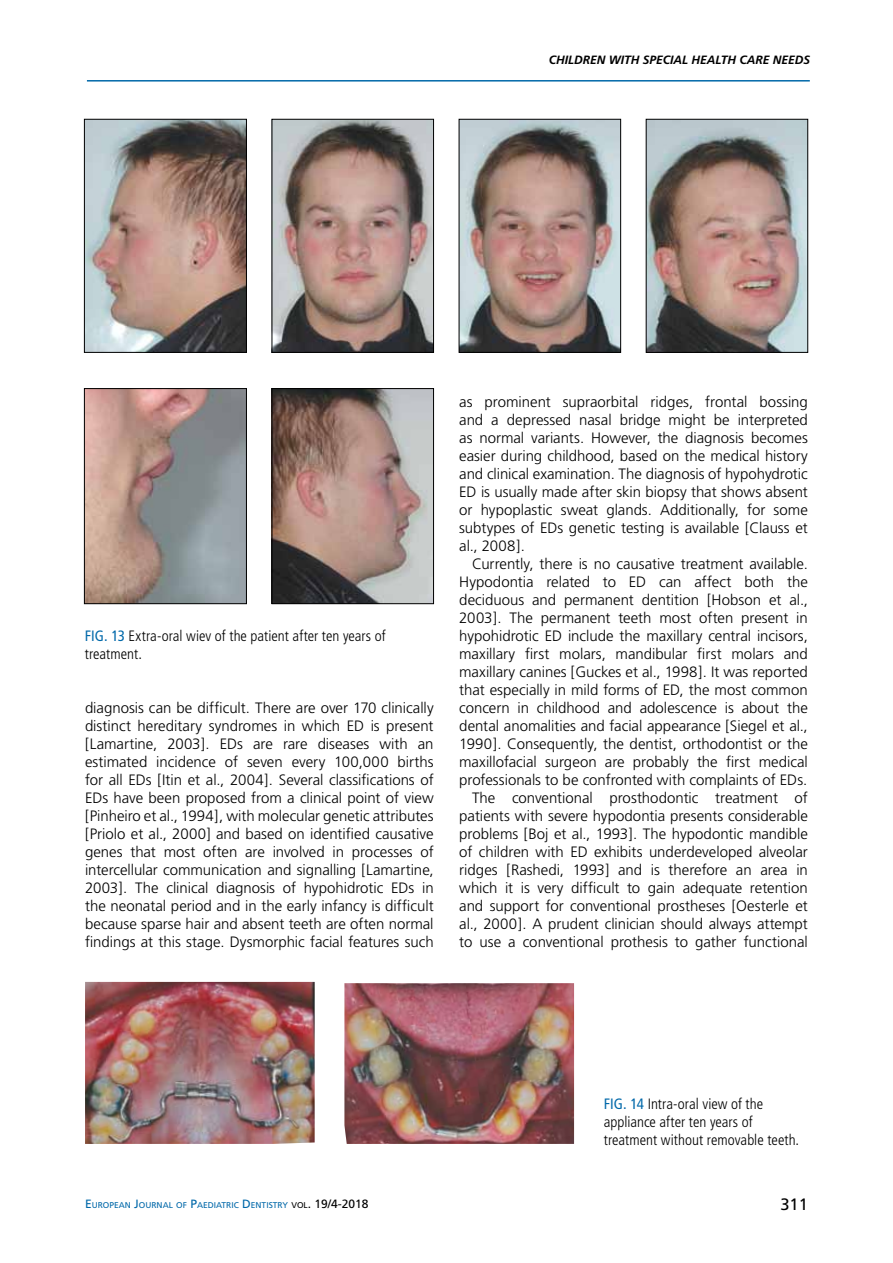
<style>
.page{position:relative;width:893px;height:1263px;background:#fff}
.page>*{position:absolute;margin:0;border:0;box-sizing:border-box;transform-origin:0 0}
.t1{font:16.5px "Frutiger";color:#000}
.t2{font:300 15px/18px "Frutiger";color:#000;text-align:justify}
.t3{font:300 condensed 15px/18px "Frutiger";color:#000}
.t4{font:italic 700 12px "Frutiger";color:#000}
.t5{font:8.4px "Frutiger";color:#0068a9}
.s1{font-weight:400;color:#0068a9}
.s2{font-size:12px}
.s3{color:#000}
.s4{font-size:12px;color:#000}
</style>
<div class="page">
<hr style="left:87px;top:80px;width:723px;height:2px;background:#0068a9">
<img style="left:86px;top:121px;width:159px;height:230px">
<div style="left:84px;top:119px;width:163px;height:234px;border:1px solid #000"></div>
<img style="left:86px;top:390px;width:159px;height:212px">
<div style="left:84px;top:388px;width:163px;height:216px;border:1px solid #000"></div>
<img style="left:274px;top:121px;width:158px;height:230px">
<div style="left:272px;top:119px;width:162px;height:234px;border:1px solid #000"></div>
<img style="left:274px;top:390px;width:158px;height:212px">
<div style="left:272px;top:388px;width:162px;height:216px;border:1px solid #000"></div>
<img style="left:461px;top:121px;width:158px;height:230px">
<div style="left:459px;top:119px;width:162px;height:234px;border:1px solid #000"></div>
<img style="left:648px;top:121px;width:158px;height:230px">
<div style="left:646px;top:119px;width:162px;height:234px;border:1px solid #000"></div>
<img style="left:85px;top:982px;width:230px;height:162px">
<img style="left:344px;top:983px;width:230px;height:161px">
<p class="t4" style="left:549px;top:53px;width:263px">CHILDREN WITH SPECIAL HEALTH CARE NEEDS</p>
<p class="t3" style="left:85px;top:627px;width:302px"><span class="s1">fig. 13</span> Extra-oral wiev of the patient after ten years of treatment.</p>
<p class="t2" style="left:85px;top:699px;width:350px">diagnosis can be difficult. There are over 170 clinically distinct hereditary syndromes in which ED is present [Lamartine, 2003]. EDs are rare diseases with an estimated incidence of seven every 100,000 births for all EDs [Itin et al., 2004]. Several classifications of EDs have been proposed from a clinical point of view [Pinheiro et al., 1994], with molecular genetic attributes [Priolo et al., 2000] and based on identified causative genes that most often are involved in processes of intercellular communication and signalling [Lamartine, 2003]. The clinical diagnosis of hypohidrotic EDs in the neonatal period and in the early infancy is difficult because sparse hair and absent teeth are often normal findings at this stage. Dysmorphic facial features such</p>
<p class="t2" style="left:459px;top:393px;width:350px">as prominent supraorbital ridges, frontal bossing and a depressed nasal bridge might be interpreted as normal variants. However, the diagnosis becomes easier during childhood, based on the medical history and clinical examination. The diagnosis of hypohydrotic ED is usually made after skin biopsy that shows absent or hypoplastic sweat glands. Additionally, for some subtypes of EDs genetic testing is available [Clauss et al., 2008].</p>
<p class="t2" style="left:459px;top:555px;width:350px;text-align:right">Currently, there is no causative treatment available.<br>Hypodontia related to ED can affect both the deciduous and permanent dentition [Hobson et al., 2003]. The permanent teeth most often present in hypohidrotic ED include the maxillary central incisors, maxillary first molars, mandibular first molars and maxillary canines [Guckes et al., 1998]. It was reported that especially in mild forms of ED, the most common concern in childhood and adolescence is about the dental anomalities and facial appearance [Siegel et al., 1990]. Consequently, the dentist, orthodontist or the maxillofacial surgeon are probably the first medical professionals to be confronted with complaints of EDs.<br>The conventional prosthodontic treatment of patients with severe hypodontia presents considerable problems [Boj et al., 1993]. The hypodontic mandible of children with ED exhibits underdeveloped alveolar ridges [Rashedi, 1993] and is therefore an area in which it is very difficult to gain adequate retention and support for conventional prostheses [Oesterle et al., 2000]. A prudent clinician should always attempt to use a conventional prothesis to gather functional</p>
<p class="t3" style="left:604px;top:1095px;width:197px"><span class="s1">fig. 14</span> Intra-oral view of the appliance after ten years of treatment without removable teeth.</p>
<p class="t5" style="left:85px;top:1200px;width:285px"><span class="s2">E</span>UROPEAN <span class="s2">J</span>OURNAL OF <span class="s2">P</span>AE DIATRIC <span class="s2">D</span> E NTISTRY <span class="s3">VOL</span><span class="s4">. 19/4-2018</span></p>
<p class="t1" style="left:780px;top:1194px;width:29px">311</p>
</div>
